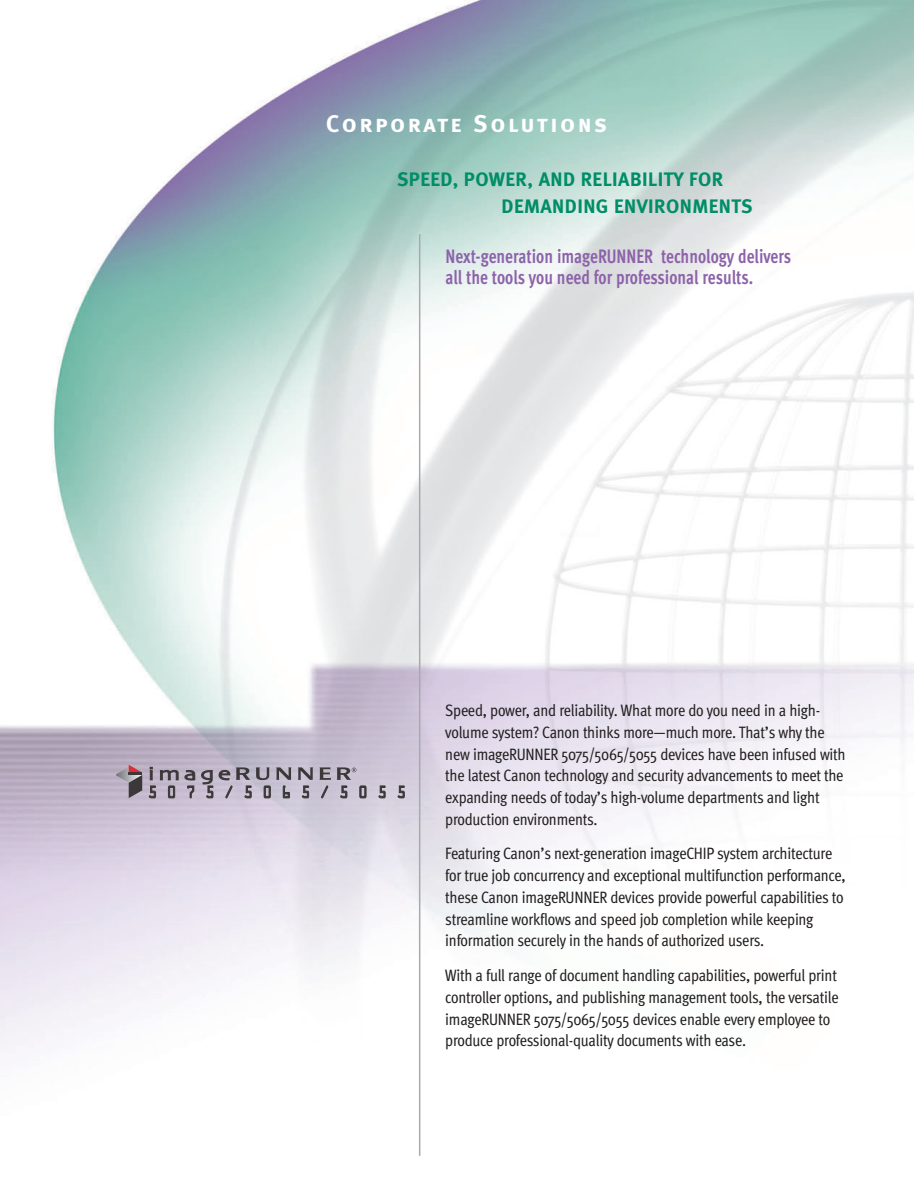
<style>
.page{position:relative;width:918px;height:1188px;background:#fff}
.page>*{position:absolute;margin:0;border:0;box-sizing:border-box;transform-origin:0 0}
.t1{font:24px "Meta Bold Caps";letter-spacing:.1em;color:#fff}
.t2{font:700 19.5px/21px "Meta Cond";color:#8c62aa;scale:.9 1}
.t3{font:19.5px/27px "Meta Bold LF";letter-spacing:.02em;color:#008d68}
.t4{font:16.5px/21.8px "Meta Cond";letter-spacing:-.015em;color:#231f20}
</style>
<div class="page">
<img style="left:0;top:0;width:913px;height:1156px">
<hr style="left:419px;top:234px;width:1px;height:922px;background:#a8a9ad">
<svg style="left:115px;top:765px;width:27px;height:33px"></svg>
<svg style="left:379px;top:786px;width:7px;height:12px"></svg>
<svg style="left:398px;top:786px;width:7px;height:12px"></svg>
<svg style="left:149px;top:766px;width:217px;height:32px;background:#a69fad"></svg>
<h1 class="t1" style="left:326px;top:114px;width:283px">Corporate Solutions</h1>
<p class="t3" style="left:502px;top:168px;width:253px;text-indent:-104px">SPEED, POWER, AND RELIABILITY FOR<br>DEMANDING ENVIRONMENTS</p>
<p class="t2" style="left:445px;top:248px;width:386px">Next-generation imageRUNNER technology delivers all the tools you need for professional results.</p>
<p class="t4" style="left:445px;top:701px;width:402px">Speed, power, and reliability. What more do you need in a high&shy;volume system? Canon thinks more—much more. That’s why the new imageRUNNER 5075/5065/5055 devices have been infused with the latest Canon technology and security advancements to meet the expanding needs of today’s high-volume departments and light production environments.</p>
<p class="t4" style="left:445px;top:844px;width:402px">Featuring Canon’s next-generation imageCHIP system architecture for true job concurrency and exceptional multifunction performance, these Canon imageRUNNER devices provide powerful capabilities to streamline workflows and speed job completion while keeping information securely in the hands of authorized users.</p>
<p class="t4" style="left:445px;top:966px;width:395px">With a full range of document handling capabilities, powerful print controller options, and publishing management tools, the versatile imageRUNNER 5075/5065/5055 devices enable every employee to produce professional-quality documents with ease.</p>
</div>
